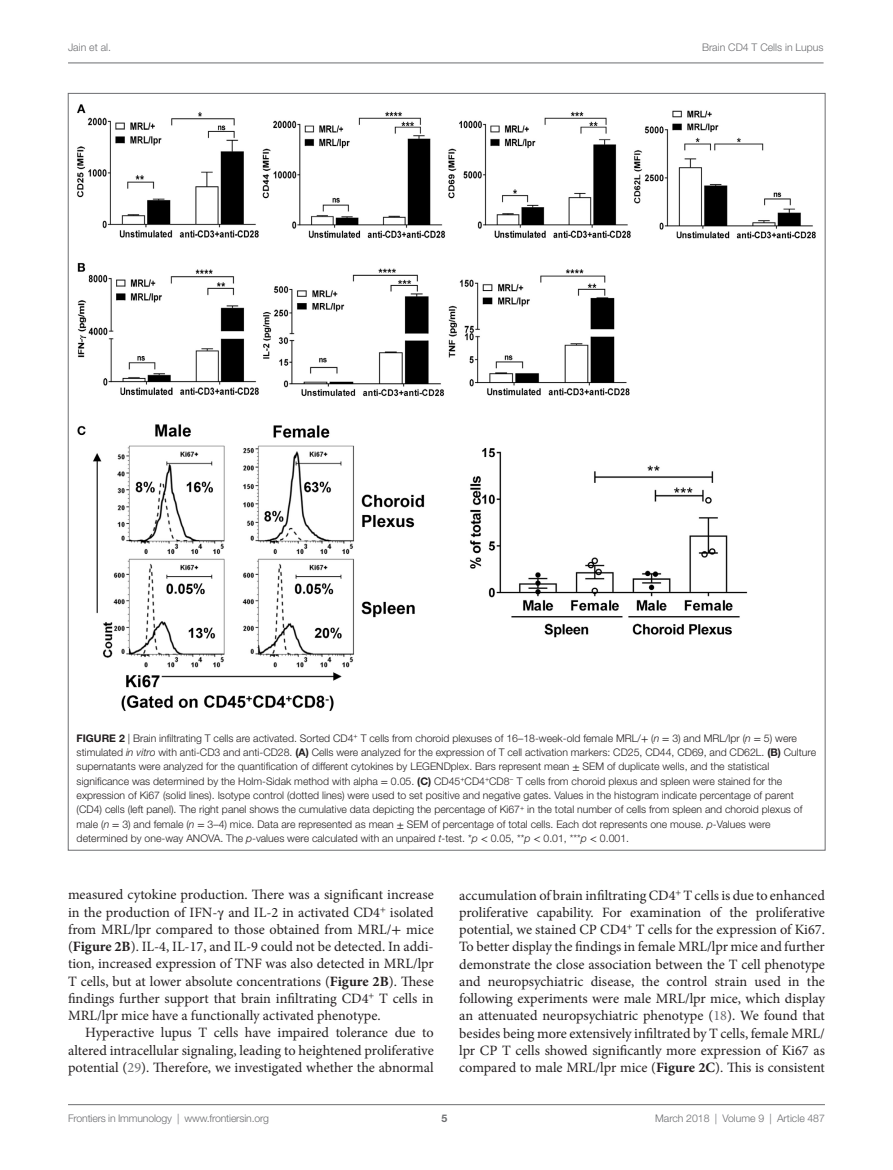
<style>
.page{position:relative;width:893px;height:1170px;background:#fff}
.page>*{position:absolute;margin:0;border:0;box-sizing:border-box;transform-origin:0 0}
.t1{font:14.25px/17.2px "Minion Pro";color:#231f20;text-align:justify}
.t2{font:300 10.5px/14.2px "Helvetica Neue LT Std";color:#231f20}
.t3{font:300 10.5px "Helvetica Neue LT Std";color:#6c6d70}
.t4{font:700 10.5px "Helvetica Neue LT Std";color:#6c6d70}
.s1{font-weight:700}
.s2{font-family:"STIX General";font-weight:400}
.s3{font-style:italic}
.s4{font-family:"STIX General"}
.s5{color:#6c6d70}
</style>
<div class="page">
<img style="left:77px;top:104px;width:739px;height:607px">
<hr style="left:68px;top:1104px;width:757px;height:1px;background:#6c6d70">
<hr style="left:68px;top:63px;width:755px;height:1px;background:#6c6d70">
<p class="t3" style="left:68px;top:41px;width:44px">Jain et al.</p>
<p class="t3" style="left:702px;top:41px;width:123px">Brain CD4 T Cells in Lupus</p>
<p class="t2" style="left:77px;top:730px;width:741px"><span class="s1">FIGURE 2</span> | Brain infiltrating T cells are activated. Sorted CD4<sup>+</sup> T cells from choroid plexuses of 16–18-week-old female MRL/<span class="s2">+</span> (<span class="s3">n</span> <span class="s2">=</span> 3) and MRL/lpr (<span class="s3">n</span> <span class="s2">=</span> 5) were stimulated <span class="s3">in vitro</span> with anti-CD3 and anti-CD28. <span class="s1">(A)</span> Cells were analyzed for the expression of T cell activation markers: CD25, CD44, CD69, and CD62L. <span class="s1">(B)</span> Culture supernatants were analyzed for the quantification of different cytokines by LEGENDplex. Bars represent mean <span class="s2">±</span> SEM of duplicate wells, and the statistical significance was determined by the Holm-Sidak method with alpha <span class="s2">=</span> 0.05. <span class="s1">(C)</span> CD45<sup>+</sup>CD4<sup>+</sup>CD8<sup>−</sup> T cells from choroid plexus and spleen were stained for the expression of Ki67 (solid lines). Isotype control (dotted lines) were used to set positive and negative gates. Values in the histogram indicate percentage of parent (CD4) cells (left panel). The right panel shows the cumulative data depicting the percentage of Ki67<sup>+</sup> in the total number of cells from spleen and choroid plexus of male (<span class="s3">n</span> <span class="s2">=</span> 3) and female (<span class="s3">n</span> <span class="s2">=</span> 3–4) mice. Data are represented as mean <span class="s2">±</span> SEM of percentage of total cells. Each dot represents one mouse. <span class="s3">p</span>-Values were determined by one-way ANOVA. The <span class="s3">p</span>-values were calculated with an unpaired <span class="s3">t</span>-test. *<span class="s3">p</span> <span class="s2">&lt;</span> 0.05, **<span class="s3">p</span> <span class="s2">&lt;</span> 0.01, ***<span class="s3">p</span> <span class="s2">&lt;</span> 0.001.</p>
<p class="t1" style="left:68px;top:886px;width:367px">measured cytokine production. There was a significant increase in the production of IFN-<span class="s4">γ</span> and IL-2 in activated CD4<sup>+</sup> isolated from MRL/lpr compared to those obtained from MRL/<span class="s4">+</span> mice (<span class="s1">Figure 2B</span>). IL-4, IL-17, and IL-9 could not be detected. In addi&shy;tion, increased expression of TNF was also detected in MRL/lpr T cells, but at lower absolute concentrations (<span class="s1">Figure 2B</span>). These findings further support that brain infiltrating CD4<sup>+</sup> T cells in MRL/lpr mice have a functionally activated phenotype.</p>
<p class="t1" style="left:68px;top:1024px;width:367px;text-indent:17px">Hyperactive lupus T cells have impaired tolerance due to altered intracellular signaling, leading to heightened proliferative potential (<span class="s5">29</span>). Therefore, we investigated whether the abnormal</p>
<p class="t1" style="left:459px;top:886px;width:367px">accumulation of brain infiltrating CD4<sup>+</sup> T cells is due to enhanced proliferative capability. For examination of the proliferative potential, we stained CP CD4<sup>+</sup> T cells for the expression of Ki67.<br>To better display the findings in female MRL/lpr mice and further demonstrate the close association between the T cell phenotype and neuropsychiatric disease, the control strain used in the following experiments were male MRL/lpr mice, which display an attenuated neuropsychiatric phenotype (<span class="s5">18</span>). We found that besides being more extensively infiltrated by T cells, female MRL/ lpr CP T cells showed significantly more expression of Ki67 as compared to male MRL/lpr mice (<span class="s1">Figure 2C</span>). This is consistent</p>
<p class="t3" style="left:68px;top:1111px;width:203px">Frontiers in Immunology | www.frontiersin.org</p>
<p class="t3" style="left:655px;top:1111px;width:171px">March 2018 | Volume 9 | Article 487</p>
<p class="t4" style="left:441px;top:1111px;width:7px">5</p>
</div>
